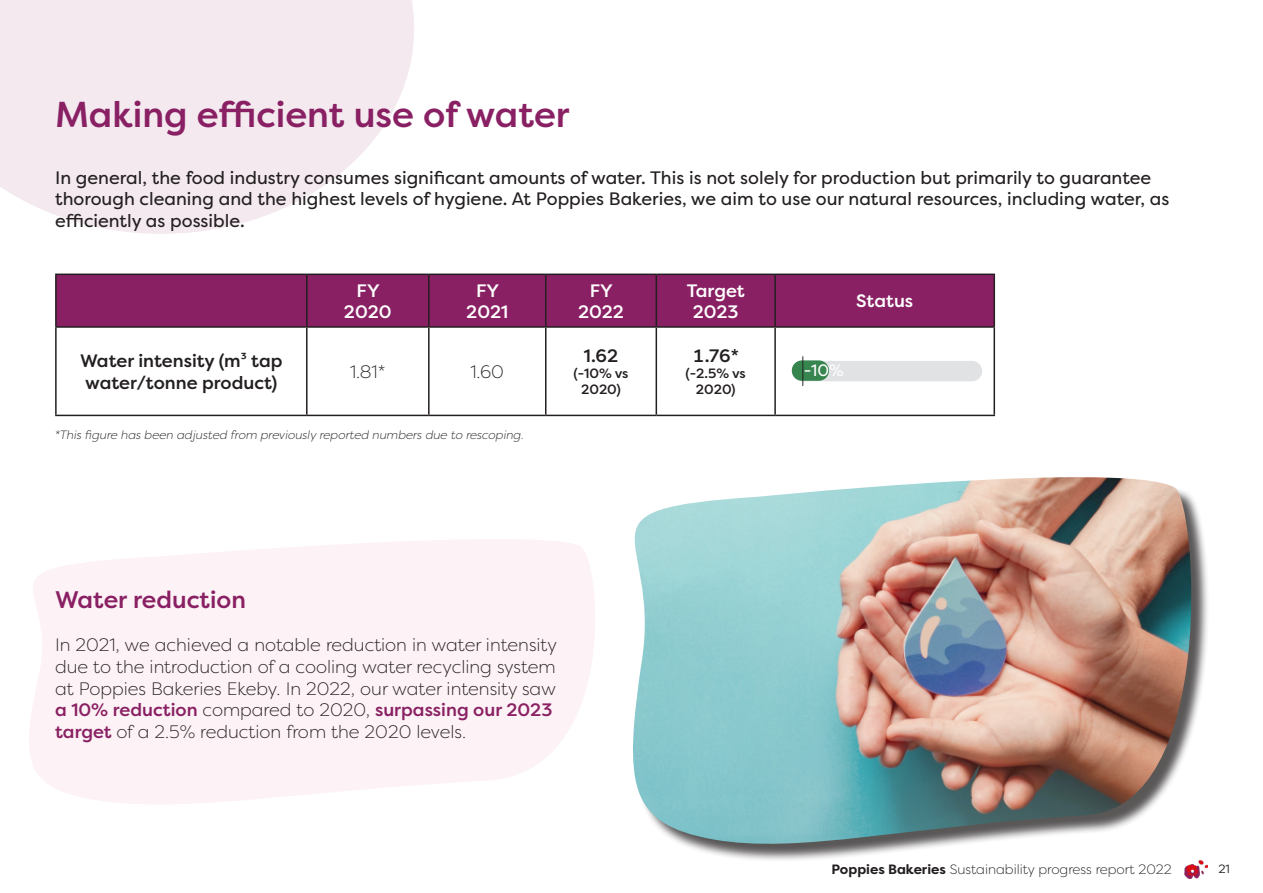
<style>
.page{position:relative;width:1263px;height:893px;background:#fff}
.page>*{position:absolute;margin:0;border:0;box-sizing:border-box;transform-origin:0 0}
.t1{font:500 36px "Filson Pro";color:#892063}
.t2{font:500 24px "Filson Pro";color:#892063}
.t3{font:18px/21.6px "Filson Pro";color:#231f20}
.t4{font:300 18px/21.6px "Filson Pro";color:#231f20}
.t5{font:500 18px "Filson Pro";color:#231f20}
.t6{font:500 18px "Filson Pro";color:#892063}
.t7{font:500 18px/21.6px "Filson Pro";color:#fff;text-align:center}
.t8{font:16.5px "Filson Pro";color:#fff}
.t9{font:300 13.5px "Filson Pro";color:#231f20}
.t10{font:500 13.5px/16.2px "Filson Pro";letter-spacing:-.01em;color:#231f20;text-align:center}
.t11{font:italic 300 12px "Filson Pro";color:#231f20}
.t12{font:12px "Filson Pro";color:#231f20}
.s1{font-weight:300;color:#231f20}
.s2{font-weight:500;color:#892063}
.s3{font-weight:700}
</style>
<div class="page">
<img style="left:633px;top:477px;width:575px;height:378px">
<img style="left:1184px;top:860px;width:23px;height:18px">
<svg style="left:29px;top:539px;width:566px;height:265px;fill:#fdf2f5"></svg>
<svg style="left:0;top:0;width:414px;height:234px;background:#f4ebf1"></svg>
<div style="left:57px;top:275px;width:936px;height:51px;background:#892063"></div>
<hr style="left:55px;top:274px;width:252px;height:1px;background:#231f20">
<hr style="left:55px;top:275px;width:2px;height:51px;background:#231f20">
<hr style="left:307px;top:274px;width:122px;height:1px;background:#231f20">
<hr style="left:306px;top:275px;width:2px;height:51px;background:#231f20">
<hr style="left:429px;top:274px;width:117px;height:1px;background:#231f20">
<hr style="left:428px;top:275px;width:2px;height:51px;background:#231f20">
<hr style="left:546px;top:274px;width:110px;height:1px;background:#231f20">
<hr style="left:545px;top:275px;width:1px;height:51px;background:#231f20">
<hr style="left:656px;top:274px;width:119px;height:1px;background:#231f20">
<hr style="left:655px;top:275px;width:2px;height:51px;background:#231f20">
<hr style="left:775px;top:274px;width:220px;height:1px;background:#231f20">
<hr style="left:774px;top:275px;width:2px;height:51px;background:#231f20">
<hr style="left:993px;top:275px;width:2px;height:51px;background:#231f20">
<hr style="left:55px;top:326px;width:252px;height:2px;background:#231f20">
<hr style="left:55px;top:328px;width:2px;height:87px;background:#231f20">
<hr style="left:307px;top:326px;width:122px;height:2px;background:#231f20">
<hr style="left:306px;top:328px;width:2px;height:87px;background:#231f20">
<hr style="left:429px;top:326px;width:117px;height:2px;background:#231f20">
<hr style="left:428px;top:328px;width:2px;height:87px;background:#231f20">
<hr style="left:546px;top:326px;width:110px;height:2px;background:#231f20">
<hr style="left:545px;top:328px;width:1px;height:87px;background:#231f20">
<hr style="left:656px;top:326px;width:119px;height:2px;background:#231f20">
<hr style="left:655px;top:328px;width:2px;height:87px;background:#231f20">
<hr style="left:775px;top:326px;width:220px;height:2px;background:#231f20">
<hr style="left:774px;top:328px;width:2px;height:87px;background:#231f20">
<hr style="left:993px;top:328px;width:2px;height:87px;background:#231f20">
<hr style="left:55px;top:415px;width:252px;height:1px;background:#231f20">
<hr style="left:307px;top:415px;width:122px;height:1px;background:#231f20">
<hr style="left:429px;top:415px;width:117px;height:1px;background:#231f20">
<hr style="left:546px;top:415px;width:110px;height:1px;background:#231f20">
<hr style="left:656px;top:415px;width:119px;height:1px;background:#231f20">
<hr style="left:775px;top:415px;width:220px;height:1px;background:#231f20">
<div style="left:792px;top:361px;width:190px;height:20px;background:#e1e2e4;border-radius:10px"></div>
<div style="left:792px;top:360px;width:37px;height:21px;background:#36854f;border-radius:10px"></div>
<hr style="left:802px;top:356px;width:1px;height:30px;background:#231f20">
<p class="t1" style="left:55px;top:89px;width:516px">Making efficient use of water</p>
<p class="t3" style="left:55px;top:166px;width:1116px">In general, the food industry consumes significant amounts of water. This is not solely for production but primarily to guarantee thorough cleaning and the highest levels of hygiene. At Poppies Bakeries, we aim to use our natural resources, including water, as efficiently as possible.</p>
<p class="t5" style="left:80px;top:348px;width:204px">Water intensity (m³ tap</p>
<p class="t5" style="left:85px;top:370px;width:194px">water/tonne product)</p>
<p class="t7" style="left:357px;top:279px;width:25px">FY</p>
<p class="t7" style="left:344px;top:301px;width:49px">2020</p>
<p class="t7" style="left:476px;top:279px;width:25px">FY</p>
<p class="t7" style="left:466px;top:301px;width:43px">2021</p>
<p class="t4" style="left:350px;top:360px;width:37px">1.81*</p>
<p class="t4" style="left:471px;top:360px;width:35px">1.60</p>
<p class="t11" style="left:54px;top:428px;width:471px">*This figure has been adjusted from previously reported numbers due to rescoping.</p>
<p class="t7" style="left:590px;top:279px;width:25px">FY</p>
<p class="t7" style="left:578px;top:301px;width:47px">2022</p>
<p class="t5" style="left:584px;top:343px;width:36px">1.62</p>
<p class="t10" style="left:574px;top:365px;width:56px">(-10% vs<br>2020)</p>
<p class="t7" style="left:687px;top:279px;width:59px">Target<br>2023</p>
<p class="t7" style="left:856px;top:290px;width:59px">Status</p>
<p class="t5" style="left:692px;top:343px;width:48px">1.76*</p>
<p class="t10" style="left:686px;top:365px;width:62px">(-2.5% vs<br>2020)</p>
<p class="t8" style="left:804px;top:359px;width:41px">-10%</p>
<p class="t2" style="left:55px;top:583px;width:192px">Water reduction</p>
<p class="t4" style="left:55px;top:634px;width:503px">In 2021, we achieved a notable reduction in water intensity due to the introduction of a cooling water recycling system</p>
<p class="t4" style="left:55px;top:677px;width:503px">at Poppies Bakeries Ekeby. In 2022, our water intensity saw</p>
<p class="t6" style="left:55px;top:697px;width:499px">a 10% reduction <span class="s1">compared to 2020,</span> surpassing our 2023</p>
<p class="t4" style="left:55px;top:720px;width:412px"><span class="s2">target</span> of a 2.5% reduction from the 2020 levels.</p>
<p class="t9" style="left:831px;top:861px;width:342px"><span class="s3">Poppies Bakeries</span> Sustainability progress report 2022</p>
<p class="t12" style="left:1218px;top:861px;width:13px">21</p>
</div>
